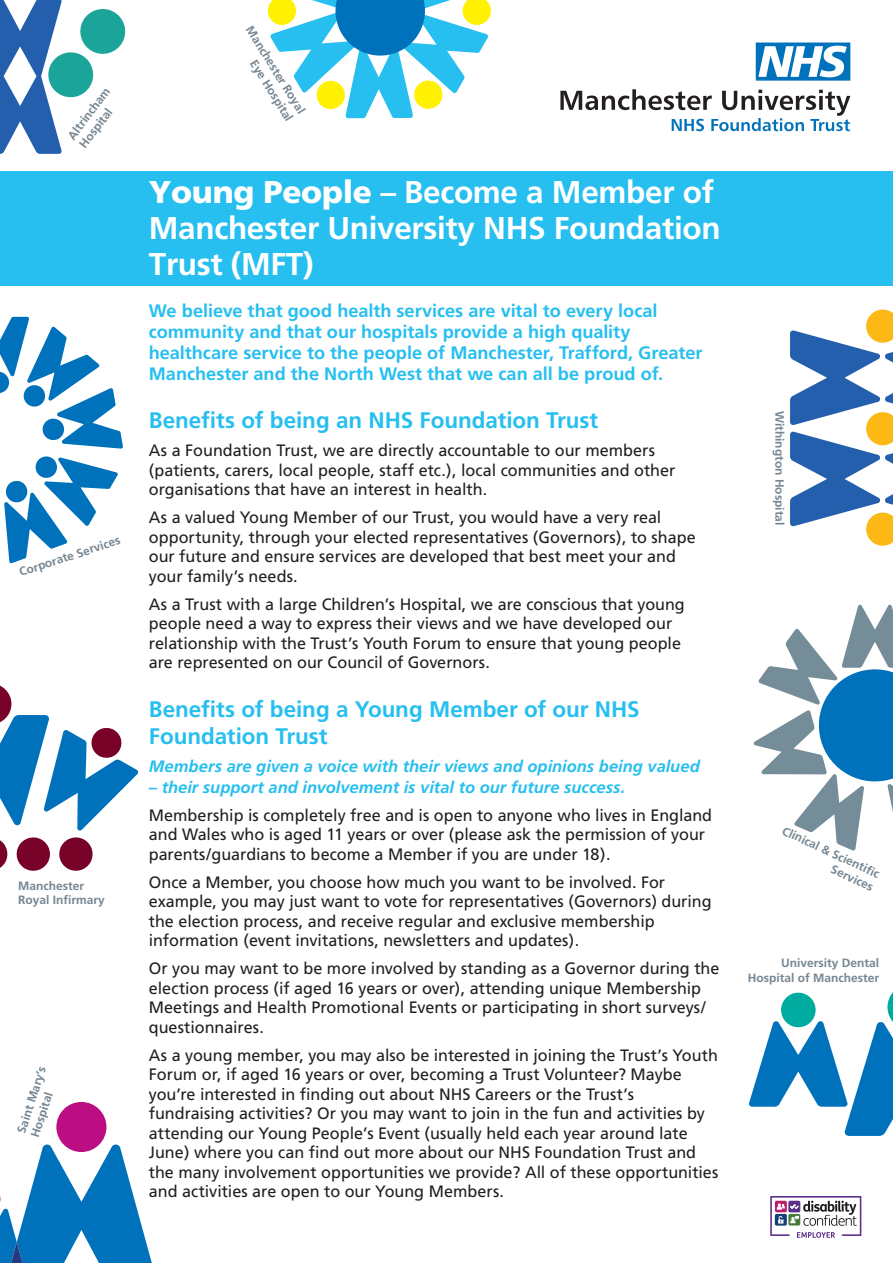
<style>
.page{position:relative;width:893px;height:1263px;background:#fff}
.page>*{position:absolute;margin:0;border:0;box-sizing:border-box;transform-origin:0 0}
.t1{font:700 31.5px/36px "Frutiger";letter-spacing:-.01em;color:#fff}
.SUBHEADER{font:700 22.5px/27px "Frutiger";letter-spacing:-.005em;color:#26bff0}
.body_copy_4_5mm_spac{font:700 18px/21px "Frutiger";letter-spacing:-.005em;color:#26bff0}
.BODY_COPY{font:16.5px/19.5px "Frutiger";color:#231f20}
.body_copy_4_5mm_spac-2{font:italic 700 16.5px "Frutiger";color:#26bff0}
.body_copy_1_5mm_spac{font:700 12px/14.4px "Frutiger";color:#768793;text-align:right}
.s1{font-weight:900}
</style>
<div class="page">
<div style="left:0;top:171px;width:893px;height:115px;background:#26bff0"></div>
<svg style="left:756px;top:43px;width:94px;height:38px"></svg>
<svg style="left:560px;top:89px;width:290px;height:42px"></svg>
<svg style="left:770px;top:1196px;width:91px;height:42px"></svg>
<svg style="left:790px;top:310px;width:103px;height:236px"></svg>
<svg style="left:749px;top:992px;width:144px;height:144px"></svg>
<svg style="left:0;top:685px;width:138px;height:186px"></svg>
<svg style="left:754px;top:605px;width:139px;height:245px"></svg>
<svg style="left:0;top:317px;width:123px;height:132px"></svg>
<svg style="left:4px;top:456px;width:114px;height:107px"></svg>
<svg style="left:0;top:0;width:126px;height:154px"></svg>
<svg style="left:268px;top:0;width:223px;height:118px"></svg>
<svg style="left:0;top:1143px;width:152px;height:120px"></svg>
<div style="left:56px;top:1102px;width:50px;height:50px;background:#bc0d83;border-radius:50%"></div>
<p class="body_copy_1_5mm_spac" style="left:65px;top:134px;width:64px;rotate:-53deg">Altrincham</p>
<p class="body_copy_1_5mm_spac" style="left:76px;top:142px;width:48px;rotate:-53deg">Hospital</p>
<p class="body_copy_1_5mm_spac" style="left:17px;top:565px;width:107px;rotate:-18deg">Corporate Services</p>
<p class="body_copy_1_5mm_spac" style="left:18px;top:878px;width:68px">Manchester</p>
<p class="body_copy_1_5mm_spac" style="left:18px;top:892px;width:88px">Royal Infirmary</p>
<p class="body_copy_1_5mm_spac" style="left:14px;top:1130px;width:71px;text-align:left;rotate:-72deg">Saint Mary’s<br>Hospital</p>
<p class="body_copy_1_5mm_spac" style="left:255px;top:23px;width:102px;rotate:58deg">Manchester Royal</p>
<p class="body_copy_1_5mm_spac" style="left:259px;top:57px;width:72px;rotate:58deg">Eye Hospital</p>
<p class="t1" style="left:149px;top:174px;width:573px"><span class="s1">Young People</span> – Become a Member of<br>Manchester University NHS Foundation<br>Trust (MFT)</p>
<p class="body_copy_4_5mm_spac" style="left:149px;top:300px;width:555px">We believe that good health services are vital to every local community and that our hospitals provide a high quality healthcare service to the people of Manchester, Trafford, Greater Manchester and the North West that we can all be proud of.</p>
<p class="SUBHEADER" style="left:149px;top:407px;width:451px">Benefits of being an NHS Foundation Trust</p>
<p class="BODY_COPY" style="left:149px;top:441px;width:528px">As a Foundation Trust, we are directly accountable to our members (patients, carers, local people, staff etc.), local communities and other organisations that have an interest in health.</p>
<p class="BODY_COPY" style="left:149px;top:508px;width:548px">As a valued Young Member of our Trust, you would have a very real opportunity, through your elected representatives (Governors), to shape our future and ensure services are developed that best meet your and your family’s needs.</p>
<p class="BODY_COPY" style="left:149px;top:594px;width:537px">As a Trust with a large Children’s Hospital, we are conscious that young people need a way to express their views and we have developed our relationship with the Trust’s Youth Forum to ensure that young people are represented on our Council of Governors.</p>
<p class="SUBHEADER" style="left:149px;top:695px;width:492px">Benefits of being a Young Member of our NHS<br>Foundation Trust</p>
<p class="body_copy_4_5mm_spac-2" style="left:149px;top:757px;width:552px">Members are given a voice with their views and opinions being valued</p>
<p class="body_copy_4_5mm_spac-2" style="left:149px;top:777px;width:478px">– their support and involvement is vital to our future success.</p>
<p class="BODY_COPY" style="left:149px;top:805px;width:565px">Membership is completely free and is open to anyone who lives in England and Wales who is aged 11 years or over (please ask the permission of your parents/guardians to become a Member if you are under 18).</p>
<p class="BODY_COPY" style="left:149px;top:872px;width:564px">Once a Member, you choose how much you want to be involved. For example, you may just want to vote for representatives (Governors) during the election process, and receive regular and exclusive membership information (event invitations, newsletters and updates).</p>
<p class="BODY_COPY" style="left:149px;top:958px;width:572px">Or you may want to be more involved by standing as a Governor during the election process (if aged 16 years or over), attending unique Membership Meetings and Health Promotional Events or participating in short surveys/ questionnaires.</p>
<p class="BODY_COPY" style="left:149px;top:1045px;width:571px">As a young member, you may also be interested in joining the Trust’s Youth Forum or, if aged 16 years or over, becoming a Trust Volunteer? Maybe you’re interested in finding out about NHS Careers or the Trust’s fundraising activities? Or you may want to join in the fun and activities by attending our Young People’s Event (usually held each year around late June) where you can find out more about our NHS Foundation Trust and the many involvement opportunities we provide? All of these opportunities and activities are open to our Young Members.</p>
<p class="body_copy_1_5mm_spac" style="left:787px;top:411px;width:116px;rotate:90deg">Withington Hospital</p>
<p class="body_copy_1_5mm_spac" style="left:786px;top:823px;width:108px;rotate:25deg">Clinical &amp; Scientifi c</p>
<p class="body_copy_1_5mm_spac" style="left:835px;top:862px;width:47px;rotate:25deg">Services</p>
<p class="body_copy_1_5mm_spac" style="left:748px;top:956px;width:133px">University Dental<br>Hospital of Manchester</p>
</div>
